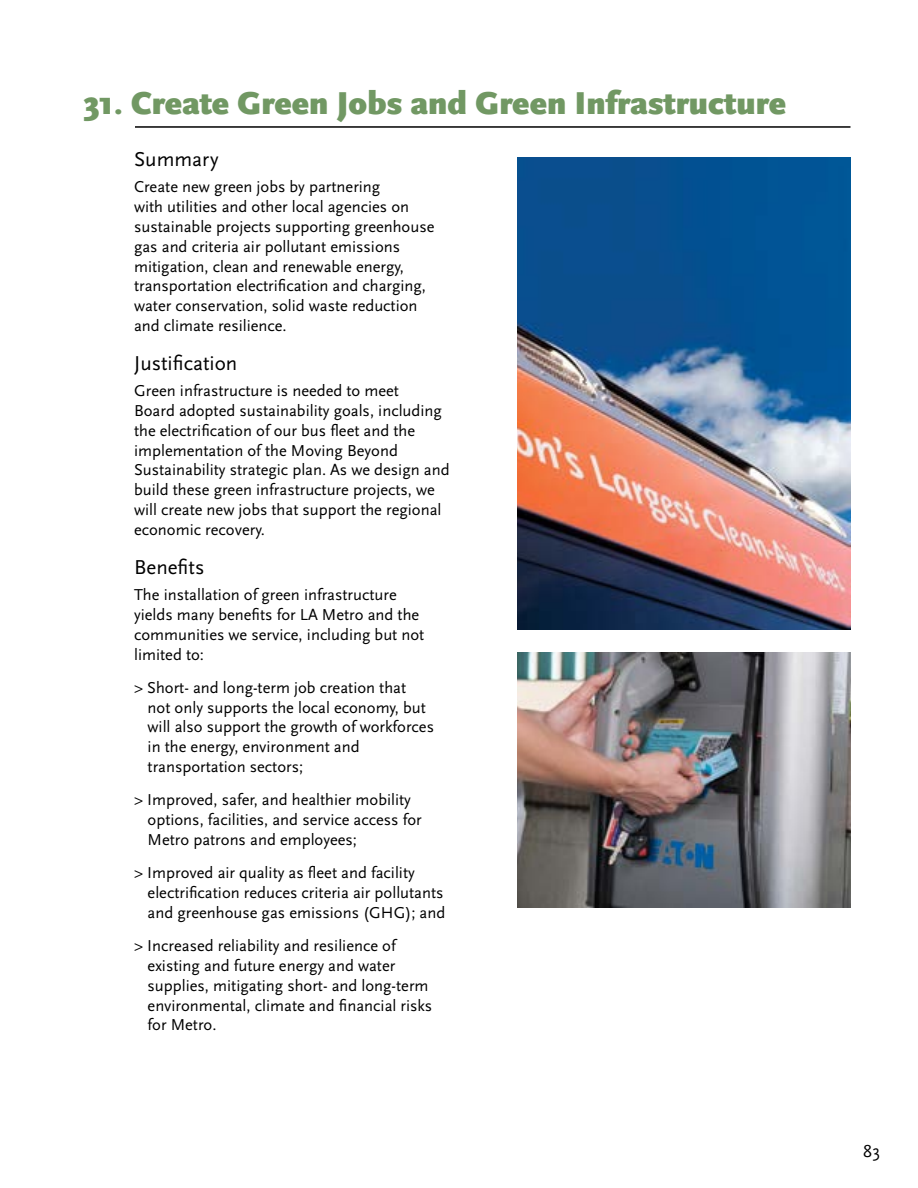
<style>
.page{position:relative;width:918px;height:1188px;background:#fff}
.page>*{position:absolute;margin:0;border:0;box-sizing:border-box;transform-origin:0 0}
.t1{font:900 33px "Scala Sans Pro";color:#719863}
.t2{font:21px "Scala Sans Pro";color:#000}
.t3{font:18px "Scala Sans Pro";color:#000}
.t4{font:16.5px/19.8px "Scala Sans Pro";color:#000}
</style>
<div class="page">
<hr style="left:135px;top:126px;width:715px;height:2px;background:#000">
<img style="left:518px;top:158px;width:332px;height:472px">
<img style="left:518px;top:652px;width:332px;height:255px">
<h1 class="t1" style="left:84px;top:84px;width:704px">31. Create Green Jobs and Green Infrastructure</h1>
<p class="t2" style="left:134px;top:147px;width:86px">Summary</p>
<p class="t4" style="left:134px;top:177px;width:302px">Create new green jobs by partnering<br>with utilities and other local agencies on sustainable projects supporting greenhouse gas and criteria air pollutant emissions mitigation, clean and renewable energy, transportation electrification and charging, water conservation, solid waste reduction and climate resilience.</p>
<p class="t2" style="left:134px;top:351px;width:105px">Justification</p>
<p class="t4" style="left:134px;top:381px;width:317px">Green infrastructure is needed to meet<br>Board adopted sustainability goals, including the electrification of our bus fleet and the implementation of the Moving Beyond Sustainability strategic plan. As we design and build these green infrastructure projects, we will create new jobs that support the regional economic recovery.</p>
<p class="t2" style="left:134px;top:555px;width:72px">Benefits</p>
<p class="t4" style="left:134px;top:585px;width:292px">The installation of green infrastructure yields many benefits for LA Metro and the communities we service, including but not limited to:</p>
<p class="t4" style="left:148px;top:678px;width:288px;text-indent:-13px">&gt; Short- and long-term job creation that<br>not only supports the local economy, but will also support the growth of workforces in the energy, environment and transportation sectors;</p>
<p class="t4" style="left:148px;top:790px;width:276px;text-indent:-13px">&gt; Improved, safer, and healthier mobility options, facilities, and service access for<br>Metro patrons and employees;</p>
<p class="t4" style="left:148px;top:863px;width:299px;text-indent:-13px">&gt; Improved air quality as fleet and facility electrification reduces criteria air pollutants and greenhouse gas emissions (GHG); and</p>
<p class="t4" style="left:148px;top:936px;width:286px;text-indent:-13px">&gt; Increased reliability and resilience of existing and future energy and water supplies, mitigating short- and long-term environmental, climate and financial risks for Metro.</p>
<p class="t3" style="left:863px;top:1140px;width:18px">83</p>
</div>
